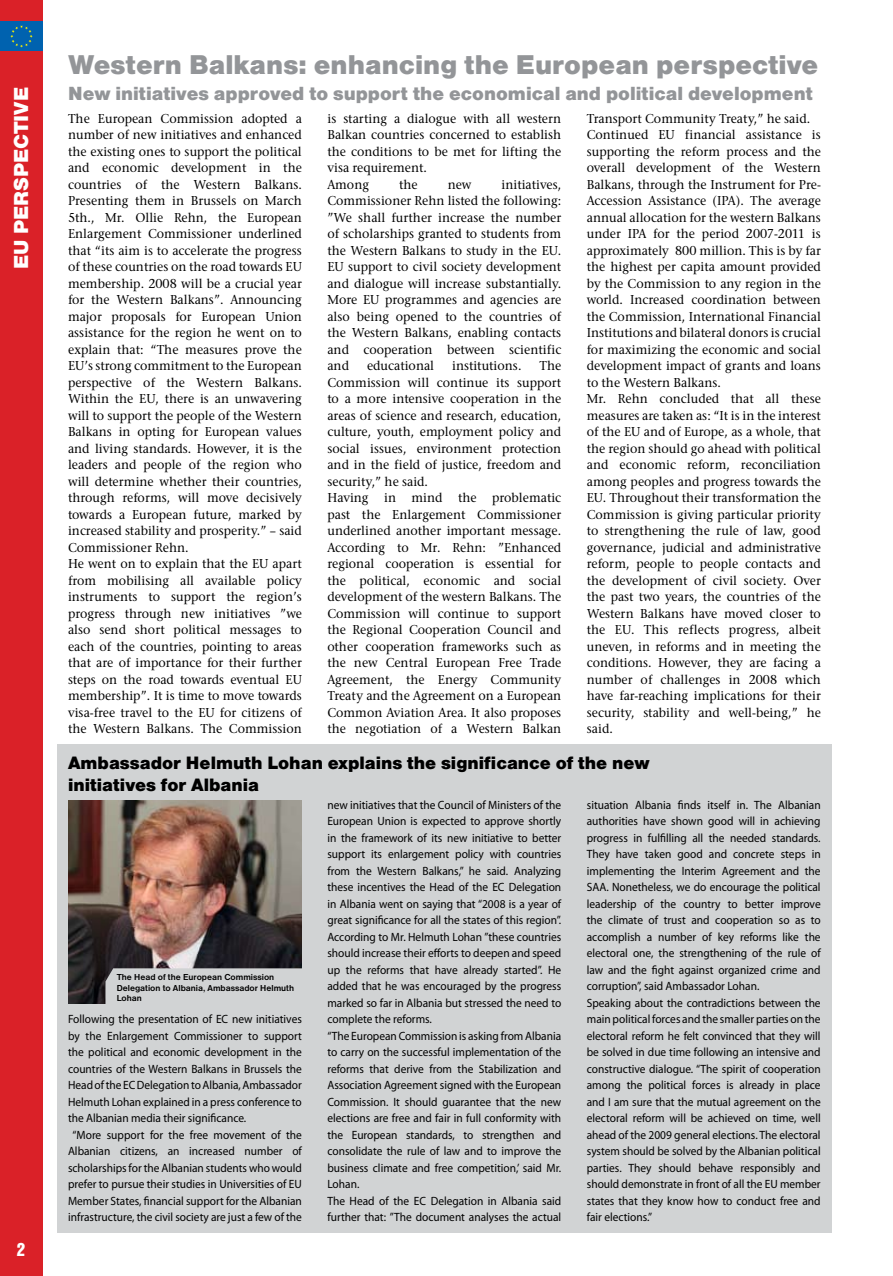
<style>
.page{position:relative;width:893px;height:1276px;background:#fff}
.page>*{position:absolute;margin:0;border:0;box-sizing:border-box;transform-origin:0 0}
.t1{font:28.2px "Nimbus San DEE Blac";color:#939598}
.t2{font:21px "Nimbus San DEE Blac";color:#fff}
.t3{font:19.8px "Nimbus San DEE Blac";color:#939598}
.t4{font:19.5px "Nimbus San DEE Blac Cond";color:#fff}
.t5{font:18.6px/22.5px "Nimbus San DEE Blac";color:#000}
.t6{font:500 13.5px/16.5px "Stone Ser Itc TEE";color:#000;scale:.95 1}
.t7{font:12px/16.5px "Myriad Pro";color:#000;scale:.95 1}
.t8{font:700 9px/10.8px "Nimbus San DEE";color:#000}
</style>
<div class="page">
<div style="left:57px;top:744px;width:775px;height:488px;background:#d1d3d4"></div>
<div style="left:0;top:0;width:43px;height:1276px;background:#da2128"></div>
<div style="left:0;top:22px;width:43px;height:29px;background:#0062af"></div>
<svg style="left:10px;top:25px;width:23px;height:23px"></svg>
<img style="left:68px;top:800px;width:234px;height:203px">
<svg style="left:105px;top:968px;width:197px;height:36px"></svg>
<h2 class="t2" style="left:9px;top:269px;width:183px;rotate:-90deg">EU PERSPECTIVE</h2>
<h3 class="t4" style="left:17px;top:1238px;width:10px">2</h3>
<h1 class="t1" style="left:69px;top:48px;width:751px">Western Balkans: enhancing the European perspective</h1>
<h3 class="t3" style="left:68px;top:82px;width:746px">New initiatives approved to support the economical and political development</h3>
<p class="t6" style="left:68px;top:110px;width:248px">The European Commission adopted a number of new initiatives and enhanced the existing ones to support the political and economic development in the countries of the Western Balkans.<br>Presenting them in Brussels on March 5th., Mr. Ollie Rehn, the European Enlargement Commissioner underlined that “its aim is to accelerate the progress of these countries on the road towards EU membership. 2008 will be a crucial year for the Western Balkans”. Announcing major proposals for European Union assistance for the region he went on to explain that: “The measures prove the EU’s strong commitment to the European perspective of the Western Balkans.<br>Within the EU, there is an unwavering will to support the people of the Western Balkans in opting for European values and living standards. However, it is the leaders and people of the region who will determine whether their countries, through reforms, will move decisively towards a European future, marked by increased stability and prosperity.” – said Commissioner Rehn.<br>He went on to explain that the EU apart from mobilising all available policy instruments to support the region’s progress through new initiatives ”we also send short political messages to each of the countries, pointing to areas that are of importance for their further steps on the road towards eventual EU membership”. It is time to move towards visa-free travel to the EU for citizens of the Western Balkans. The Commission</p>
<p class="t6" style="left:587px;top:110px;width:248px">Transport Community Treaty,” he said.<br>Continued EU financial assistance is supporting the reform process and the overall development of the Western Balkans, through the Instrument for Pre-Accession Assistance (IPA). The average annual allocation for the western Balkans under IPA for the period 2007-2011 is approximately €800 million. This is by far the highest per capita amount provided by the Commission to any region in the world. Increased coordination between the Commission, International Financial Institutions and bilateral donors is crucial for maximizing the economic and social development impact of grants and loans to the Western Balkans.<br>Mr. Rehn concluded that all these measures are taken as: “It is in the interest of the EU and of Europe, as a whole, that the region should go ahead with political and economic reform, reconciliation among peoples and progress towards the EU. Throughout their transformation the Commission is giving particular priority to strengthening the rule of law, good governance, judicial and administrative reform, people to people contacts and the development of civil society. Over the past two years, the countries of the Western Balkans have moved closer to the EU. This reflects progress, albeit uneven, in reforms and in meeting the conditions. However, they are facing a number of challenges in 2008 which have far-reaching implications for their security, stability and well-being,” he said.</p>
<p class="t6" style="left:327px;top:110px;width:248px">is starting a dialogue with all western<br>Balkan countries concerned to establish the conditions to be met for lifting the visa requirement.<br>Among</p>
<p class="t6" style="left:399px;top:176px;width:21px">the</p>
<p class="t6" style="left:448px;top:176px;width:27px">new</p>
<p class="t6" style="left:327px;top:176px;width:248px;text-align:justify;text-indent:174px">initiatives, Commissioner Rehn listed the following: ”We shall further increase the number of scholarships granted to students from the Western Balkans to study in the EU.<br>EU support to civil society development and dialogue will increase substantially.<br>More EU programmes and agencies are also being opened to the countries of the Western Balkans, enabling contacts and cooperation between scientific and</p>
<p class="t6" style="left:327px;top:358px;width:248px;text-indent:212px">The Commission will continue its support to a more intensive cooperation in the areas of science and research, education, culture, youth, employment policy and social issues, environment protection and in the field of justice, freedom and security,” he said.<br>Having in mind the problematic past the Enlargement Commissioner underlined another important message.<br>According to Mr. Rehn: ”Enhanced regional cooperation is essential for the political, economic and social development of the western Balkans. The Commission will continue to support the Regional Cooperation Council and other cooperation frameworks such as the new Central European Free Trade Agreement, the Energy Community Treaty and the Agreement on a European Common Aviation Area. It also proposes the negotiation of a Western Balkan</p>
<p class="t6" style="left:367px;top:358px;width:72px">educational</p>
<p class="t6" style="left:452px;top:358px;width:74px">institutions.</p>
<h3 class="t5" style="left:68px;top:751px;width:583px">Ambassador Helmuth Lohan explains the significance of the new initiatives for Albania</h3>
<p class="t8" style="left:117px;top:971px;width:179px">The Head of the European Commission<br>Delegation to Albania, Ambassador Helmuth<br>Lohan</p>
<p class="t7" style="left:68px;top:1011px;width:248px">Following the presentation of EC new initiatives</p>
<p class="t7" style="left:68px;top:1027px;width:248px">by the Enlargement Commissioner to support</p>
<p class="t7" style="left:68px;top:1044px;width:248px">the political and economic development in the</p>
<p class="t7" style="left:68px;top:1060px;width:248px">countries of the Western Balkans in Brussels the</p>
<p class="t7" style="left:68px;top:1077px;width:248px">Head of the EC Delegation to Albania, Ambassador</p>
<p class="t7" style="left:68px;top:1093px;width:248px">Helmuth Lohan explained in a press conference to</p>
<p class="t7" style="left:68px;top:1110px;width:189px">the Albanian media their significance.</p>
<p class="t7" style="left:73px;top:1126px;width:243px">“More support for the free movement of the</p>
<p class="t7" style="left:68px;top:1143px;width:248px">Albanian citizens, an increased number of</p>
<p class="t7" style="left:68px;top:1159px;width:248px">scholarships for the Albanian students who would</p>
<p class="t7" style="left:68px;top:1176px;width:248px">prefer to pursue their studies in Universities of EU</p>
<p class="t7" style="left:68px;top:1192px;width:248px">Member States, financial support for the Albanian</p>
<p class="t7" style="left:68px;top:1209px;width:248px">infrastructure, the civil society are just a few of the</p>
<p class="t7" style="left:327px;top:796px;width:248px">new initiatives that the Council of Ministers of the European Union is expected to approve shortly in the framework of its new initiative to better support its enlargement policy with countries from the Western Balkans,” he said. Analyzing these incentives the Head of the EC Delegation in Albania went on saying that “2008 is a year of great significance for all the states of this region”.<br>According to Mr. Helmuth Lohan ”these countries should increase their efforts to deepen and speed up the reforms that have already started”. He added that he was encouraged by the progress marked so far in Albania but stressed the need to complete the reforms.<br>“The European Commission is asking from Albania to carry on the successful implementation of the reforms that derive from the Stabilization and Association Agreement signed with the European Commission. It should guarantee that the new elections are free and fair in full conformity with the European standards, to strengthen and consolidate the rule of law and to improve the business climate and free competition,’ said Mr.<br>Lohan.<br>The Head of the EC Delegation in Albania said further that: ”The document analyses the actual</p>
<p class="t7" style="left:587px;top:796px;width:248px">situation Albania finds itself in. The Albanian authorities have shown good will in achieving progress in fulfilling all the needed standards.<br>They have taken good and concrete steps in implementing the Interim Agreement and the SAA. Nonetheless, we do encourage the political leadership of the country to better improve the climate of trust and cooperation so as to accomplish a number of key reforms like the electoral one, the strengthening of the rule of law and the fight against organized crime and corruption”, said Ambassador Lohan.<br>Speaking about the contradictions between the main political forces and the smaller parties on the electoral reform he felt convinced that they will be solved in due time following an intensive and constructive dialogue. “The spirit of cooperation among the political forces is already in place and I am sure that the mutual agreement on the electoral reform will be achieved on time, well ahead of the 2009 general elections. The electoral system should be solved by the Albanian political parties. They should behave responsibly and should demonstrate in front of all the EU member states that they know how to conduct free and fair elections.”</p>
</div>
